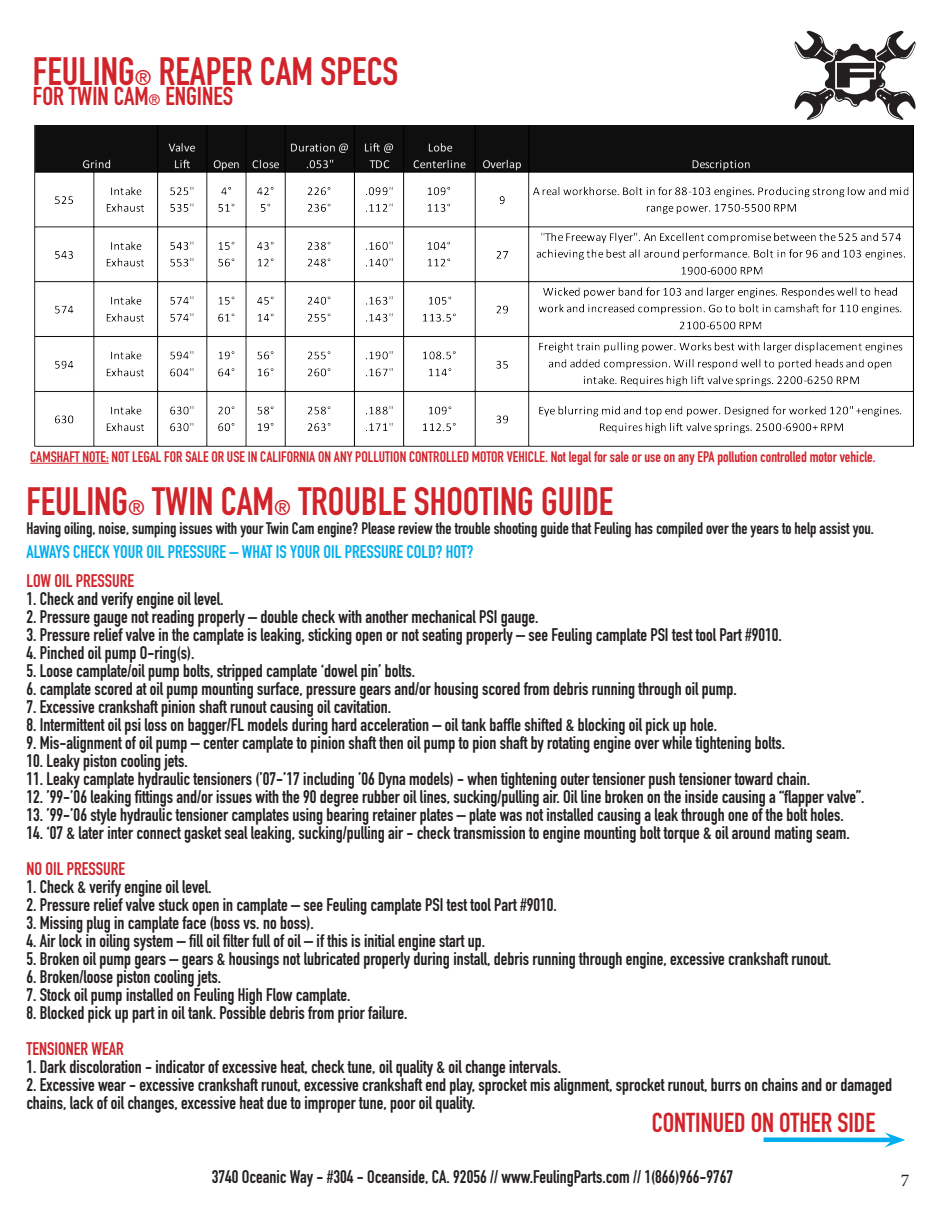
<style>
.page{position:relative;width:945px;height:1215px;background:#fff}
.page>*{position:absolute;margin:0;border:0;box-sizing:border-box;transform-origin:0 0}
.t1{font:700 39px "DIN Condensed";color:#d1232a}
.t2{font:700 27px "DIN Condensed";color:#d1232a}
.t3{font:700 25.5px "DIN Condensed";color:#d1232a}
.t4{font:700 18px/18px "DIN Condensed";color:#231f20}
.t5{font:700 18px "DIN Condensed";color:#00aeef}
.t6{font:700 18px "DIN Condensed";color:#d1232a}
.t7{font:18px "Minion Pro";color:#231f20}
.t8{font:700 16.5px "DIN Condensed";color:#231f20}
.t9{font:700 15px "DIN Condensed";color:#d1232a}
.s1{font-size:21px}
.s2{font-size:15px}
</style>
<div class="page">
<svg style="left:794px;top:31px;width:122px;height:89px"></svg>
<div style="left:764px;top:1137px;width:129px;height:5px;background:#00aeef"></div>
<svg style="left:884px;top:1132px;width:21px;height:16px"></svg>
<img style="left:34px;top:125px;width:879px;height:322px">
<hr style="left:30px;top:463px;width:79px;height:1px;background:#d1232a">
<p class="t1" style="left:33px;top:46px;width:367px">FEULING<span class="s1">®</span> REAPER CAM SPECS</p>
<p class="t3" style="left:33px;top:79px;width:202px">FOR TWIN CAM<span class="s2">®</span> ENGINES</p>
<p class="t9" style="left:30px;top:446px;width:847px">CAMSHAFT NOTE: NOT LEGAL FOR SALE OR USE IN CALIFORNIA ON ANY POLLUTION CONTROLLED MOTOR VEHICLE. Not legal for sale or use on any EPA pollution controlled motor vehicle.</p>
<p class="t1" style="left:26px;top:475px;width:588px">FEULING<span class="s1">®</span> TWIN CAM<span class="s1">®</span> TROUBLE SHOOTING GUIDE</p>
<p class="t8" style="left:26px;top:518px;width:849px">Having oiling, noise, sumping issues with your Twin Cam engine? Please review the trouble shooting guide that Feuling has compiled over the years to help assist you.</p>
<p class="t5" style="left:26px;top:540px;width:449px">ALWAYS CHECK YOUR OIL PRESSURE – WHAT IS YOUR OIL PRESSURE COLD? HOT?</p>
<p class="t6" style="left:26px;top:569px;width:109px">LOW OIL PRESSURE</p>
<p class="t4" style="left:26px;top:590px;width:199px">1. Check and verify engine oil level.</p>
<p class="t4" style="left:26px;top:608px;width:514px">2. Pressure gauge not reading properly – double check with another mechanical PSI gauge.</p>
<p class="t4" style="left:26px;top:626px;width:757px">3. Pressure relief valve in the camplate is leaking, sticking open or not seating properly – see Feuling camplate PSI test tool Part #9010.</p>
<p class="t4" style="left:26px;top:644px;width:169px">4. Pinched oil pump O-ring(s).</p>
<p class="t4" style="left:26px;top:662px;width:390px">5. Loose camplate/oil pump bolts, stripped camplate ‘dowel pin’ bolts.</p>
<p class="t4" style="left:26px;top:680px;width:712px">6. camplate scored at oil pump mounting surface, pressure gears and/or housing scored from debris running through oil pump.</p>
<p class="t4" style="left:26px;top:698px;width:366px">7. Excessive crankshaft pinion shaft runout causing oil cavitation.</p>
<p class="t4" style="left:26px;top:716px;width:692px">8. Intermittent oil psi loss on bagger/FL models during hard acceleration – oil tank baffle shifted &amp; blocking oil pick up hole.</p>
<p class="t4" style="left:26px;top:734px;width:760px">9. Mis-alignment of oil pump – center camplate to pinion shaft then oil pump to pion shaft by rotating engine over while tightening bolts.</p>
<p class="t4" style="left:26px;top:752px;width:163px">10. Leaky piston cooling jets.</p>
<p class="t4" style="left:26px;top:770px;width:785px">11. Leaky camplate hydraulic tensioners (’07-’17 including ’06 Dyna models) - when tightening outer tensioner push tensioner toward chain.</p>
<p class="t4" style="left:26px;top:788px;width:840px">12. ’99-’06 leaking fittings and/or issues with the 90 degree rubber oil lines, sucking/pulling air. Oil line broken on the inside causing a “flapper valve”.</p>
<p class="t4" style="left:26px;top:806px;width:819px">13. ’99-’06 style hydraulic tensioner camplates using bearing retainer plates – plate was not installed causing a leak through one of the bolt holes.</p>
<p class="t4" style="left:26px;top:824px;width:825px">14. ‘07 &amp; later inter connect gasket seal leaking, sucking/pulling air - check transmission to engine mounting bolt torque &amp; oil around mating seam.</p>
<p class="t6" style="left:26px;top:857px;width:100px">NO OIL PRESSURE</p>
<p class="t4" style="left:26px;top:878px;width:187px">1. Check &amp; verify engine oil level.</p>
<p class="t4" style="left:26px;top:896px;width:532px">2. Pressure relief valve stuck open in camplate – see Feuling camplate PSI test tool Part #9010.</p>
<p class="t4" style="left:26px;top:914px;width:289px">3. Missing plug in camplate face (boss vs. no boss).</p>
<p class="t4" style="left:26px;top:932px;width:460px">4. Air lock in oiling system – fill oil filter full of oil – if this is initial engine start up.</p>
<p class="t4" style="left:26px;top:950px;width:806px">5. Broken oil pump gears – gears &amp; housings not lubricated properly during install, debris running through engine, excessive crankshaft runout.</p>
<p class="t4" style="left:26px;top:968px;width:196px">6. Broken/loose piston cooling jets.</p>
<p class="t4" style="left:26px;top:986px;width:325px">7. Stock oil pump installed on Feuling High Flow camplate.</p>
<p class="t4" style="left:26px;top:1004px;width:383px">8. Blocked pick up part in oil tank. Possible debris from prior failure.</p>
<p class="t6" style="left:26px;top:1037px;width:99px">TENSIONER WEAR</p>
<p class="t4" style="left:26px;top:1058px;width:536px">1. Dark discoloration - indicator of excessive heat, check tune, oil quality &amp; oil change intervals.</p>
<p class="t4" style="left:26px;top:1076px;width:867px">2. Excessive wear - excessive crankshaft runout, excessive crankshaft end play, sprocket mis alignment, sprocket runout, burrs on chains and or damaged chains, lack of oil changes, excessive heat due to improper tune, poor oil quality.</p>
<p class="t2" style="left:652px;top:1105px;width:225px">CONTINUED ON OTHER SIDE</p>
<p class="t4" style="left:212px;top:1168px;width:523px">3740 Oceanic Way - #304 - Oceanside, CA. 92056 // www.FeulingParts.com // 1(866)966-9767</p>
<p class="t7" style="left:901px;top:1169px;width:10px">7</p>
</div>
